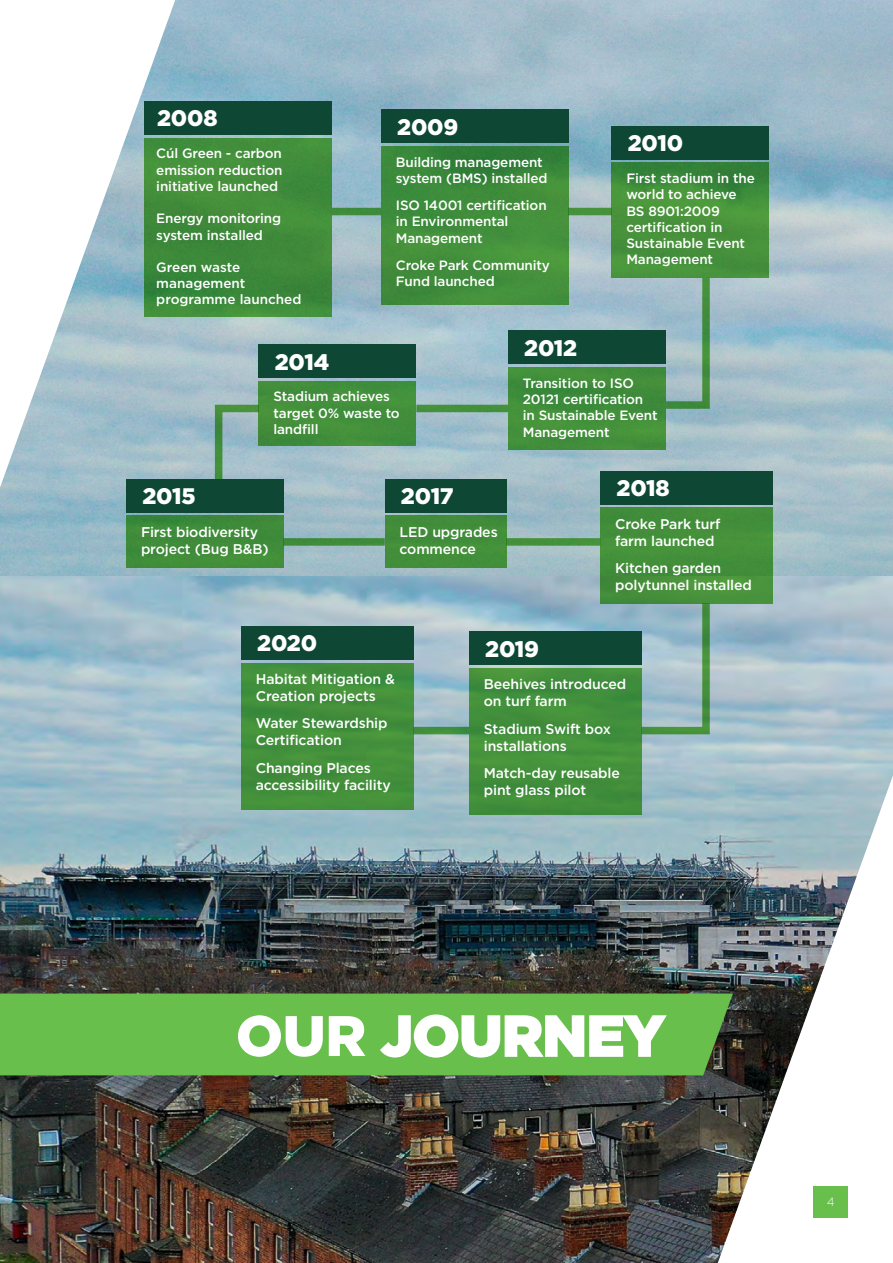
<style>
.page{position:relative;width:893px;height:1263px;background:#fff}
.page>*{position:absolute;margin:0;border:0;box-sizing:border-box;transform-origin:0 0}
.t1{font:900 57px "Gotham";letter-spacing:-.01em;color:#fff}
.t2{font:900 22.5px "Gotham";letter-spacing:-.01em;color:#fff}
.t3{font:500 14.1px/17px "Gotham";letter-spacing:-.01em;color:#fff}
.t4{font:500 13.5px/16.2px "Gotham";letter-spacing:-.01em;color:#fff}
.t5{font:300 12px "Gotham";color:#fff}
</style>
<div class="page">
<img style="left:0;top:576px;width:893px;height:687px">
<img style="left:0;top:0;width:893px;height:576px">
<div style="left:381px;top:147px;width:187px;height:158px;background:linear-gradient(to bottom,#38863a,#47933d)"></div>
<div style="left:381px;top:110px;width:187px;height:33px;background:#0f4735"></div>
<svg style="left:611px;top:163px;width:158px;height:115px;background:#438f3b"></svg>
<div style="left:611px;top:126px;width:158px;height:33px;background:#0f4735"></div>
<div style="left:508px;top:368px;width:158px;height:82px;background:#428f3b"></div>
<div style="left:508px;top:331px;width:158px;height:33px;background:#0f4735"></div>
<div style="left:259px;top:381px;width:157px;height:64px;background:#428f3c"></div>
<div style="left:259px;top:344px;width:157px;height:34px;background:#0f4735"></div>
<div style="left:332px;top:208px;width:49px;height:7px;background:#3d8c3c"></div>
<div style="left:568px;top:208px;width:43px;height:7px;background:#47923c"></div>
<div style="left:416px;top:405px;width:92px;height:7px;background:#44913c"></div>
<div style="left:283px;top:538px;width:102px;height:8px;background:#408c3a"></div>
<div style="left:506px;top:538px;width:94px;height:8px;background:#44913b"></div>
<div style="left:414px;top:727px;width:55px;height:7px;background:#408f3c"></div>
<div style="left:0;top:993px;width:718px;height:82px;background:#68bf4b"></div>
<div style="left:126px;top:516px;width:158px;height:52px;background:#3f8c3a"></div>
<div style="left:126px;top:479px;width:158px;height:33px;background:#0f4735"></div>
<div style="left:600px;top:508px;width:173px;height:96px;background:#448f3b"></div>
<div style="left:600px;top:471px;width:173px;height:33px;background:#0f4735"></div>
<div style="left:469px;top:668px;width:173px;height:147px;background:#428f3c"></div>
<div style="left:469px;top:631px;width:173px;height:34px;background:#0f4735"></div>
<div style="left:241px;top:663px;width:173px;height:146px;background:#438f3c"></div>
<div style="left:241px;top:626px;width:173px;height:33px;background:#0f4735"></div>
<div style="left:385px;top:516px;width:121px;height:52px;background:#428e3a"></div>
<div style="left:385px;top:479px;width:121px;height:33px;background:#0f4735"></div>
<img style="left:718px;top:775px;width:175px;height:488px">
<svg style="left:0;top:0;width:175px;height:488px"></svg>
<div style="left:145px;top:138px;width:187px;height:178px;background:#408c3b"></div>
<div style="left:145px;top:101px;width:187px;height:33px;background:#0f4735"></div>
<svg style="left:658px;top:270px;width:55px;height:140px;background:#85ad9f"></svg>
<svg style="left:634px;top:603px;width:79px;height:133px;background:#8bb2ac"></svg>
<svg style="left:211px;top:403px;width:55px;height:76px;background:#87b0a2"></svg>
<div style="left:814px;top:1186px;width:34px;height:32px;background:#68bf4b"></div>
<h2 class="t2" style="left:157px;top:105px;width:62px">2008</h2>
<p class="t4" style="left:156px;top:145px;width:128px;text-align:justify">Cúl Green - carbon emission reduction initiative launched</p>
<p class="t4" style="left:156px;top:210px;width:126px">Energy monitoring system installed</p>
<p class="t4" style="left:156px;top:259px;width:147px">Green waste management programme launched</p>
<h2 class="t2" style="left:397px;top:114px;width:63px">2009</h2>
<p class="t4" style="left:396px;top:154px;width:153px">Building management system (BMS) installed</p>
<p class="t4" style="left:396px;top:197px;width:152px">ISO 14001 certification in Environmental<br>Management</p>
<p class="t4" style="left:396px;top:257px;width:156px">Croke Park Community<br>Fund launched</p>
<h2 class="t2" style="left:628px;top:130px;width:57px">2010</h2>
<p class="t4" style="left:626px;top:170px;width:130px">First stadium in the world to achieve<br>BS 8901:2009 certification in<br>Sustainable Event<br>Management</p>
<h2 class="t2" style="left:275px;top:348px;width:56px">2014</h2>
<p class="t4" style="left:273px;top:388px;width:128px">Stadium achieves target 0% waste to landfill</p>
<h2 class="t2" style="left:142px;top:483px;width:55px">2015</h2>
<p class="t3" style="left:141px;top:523px;width:129px">First biodiversity project (Bug B&amp;B)</p>
<h2 class="t2" style="left:401px;top:483px;width:54px">2017</h2>
<p class="t3" style="left:400px;top:523px;width:100px">LED upgrades commence</p>
<h2 class="t2" style="left:524px;top:335px;width:54px">2012</h2>
<p class="t4" style="left:523px;top:375px;width:136px">Transition to ISO<br>20121 certification in Sustainable Event<br>Management</p>
<h2 class="t2" style="left:617px;top:475px;width:55px">2018</h2>
<p class="t3" style="left:615px;top:515px;width:107px">Croke Park turf farm launched</p>
<p class="t3" style="left:615px;top:559px;width:138px">Kitchen garden polytunnel installed</p>
<h2 class="t2" style="left:257px;top:630px;width:62px">2020</h2>
<p class="t3" style="left:256px;top:670px;width:141px">Habitat Mitigation &amp;<br>Creation projects</p>
<p class="t3" style="left:256px;top:715px;width:133px">Water Stewardship<br>Certification</p>
<p class="t3" style="left:256px;top:759px;width:136px">Changing Places accessibility facility</p>
<h2 class="t2" style="left:485px;top:636px;width:55px">2019</h2>
<p class="t3" style="left:484px;top:676px;width:144px">Beehives introduced on turf farm</p>
<p class="t3" style="left:484px;top:720px;width:129px">Stadium Swift box installations</p>
<p class="t3" style="left:484px;top:765px;width:138px">Match-day reusable pint glass pilot</p>
<h1 class="t1" style="left:236px;top:1003px;width:431px">OUR JOURNEY</h1>
<p class="t5" style="left:827px;top:1194px;width:9px">4</p>
</div>
